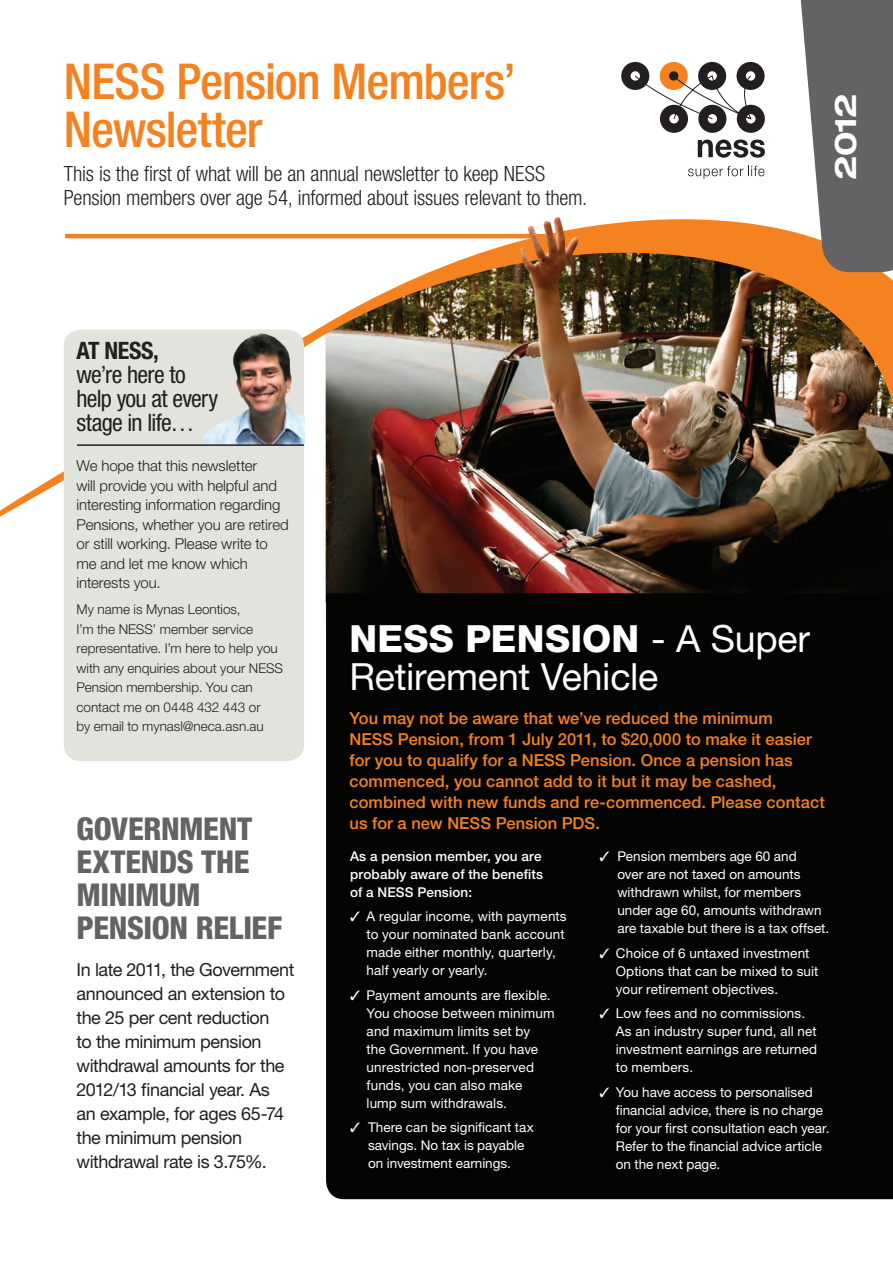
<style>
.page{position:relative;width:893px;height:1263px;background:#fff}
.page>*{position:absolute;margin:0;border:0;box-sizing:border-box;transform-origin:0 0}
.t1{font:500 condensed 49.5px/48px "Helvetica Neue LT Std";letter-spacing:-.02em;color:#f58220}
.t2{font:37.5px/37.5px "Helvetica Neue LT Std";letter-spacing:-.005em;color:#fff}
.t3{font:800 37.5px "Helvetica Neue LT Std";letter-spacing:.005em;color:#fff}
.t4{font:800 condensed 31.5px/33px "Helvetica Neue LT Std";letter-spacing:-.01em;color:#636366}
.t5{font:700 expanded 30px "Helvetica Neue LT Std";color:#fff}
.t6{font:condensed 24px/24px "Helvetica Neue LT Std";letter-spacing:-.03em;color:#231f20}
.t7{font:700 condensed 24px "Helvetica Neue LT Std";letter-spacing:-.015em;color:#231f20}
.t8{font:300 condensed 21px/24px "Helvetica Neue LT Std";letter-spacing:-.01em;color:#231f20}
.t9{font:18px/24px "Helvetica Neue LT Std";letter-spacing:-.025em;color:#231f20}
.t10{font:500 16.5px/21px "Helvetica Neue LT Std";letter-spacing:.005em;color:#f58220}
.t11{font:300 15px/19.5px "Helvetica Neue LT Std";letter-spacing:-.005em;color:#231f20}
.t12{font:13.5px/18px "Helvetica Neue LT Std";letter-spacing:.005em;color:#fff}
.t13{font:300 13.5px/19.5px "Helvetica Neue LT Std";color:#231f20}
.t14{font:500 13.5px/18px "Helvetica Neue LT Std";letter-spacing:.01em;color:#fff;text-align:justify}
.s1{font-weight:800}
</style>
<div class="page">
<svg style="left:0;top:329px;width:326px;height:271px"></svg>
<img style="left:326px;top:408px;width:567px;height:185px">
<div style="left:326px;top:593px;width:567px;height:606px;background:#040503"></div>
<img style="left:257px;top:224px;width:636px;height:184px">
<div style="left:64px;top:330px;width:240px;height:431px;background:#e2e3dd"></div>
<hr style="left:65px;top:234px;width:726px;height:4px;background:#f58220">
<svg style="left:790px;top:0;width:103px;height:272px"></svg>
<svg style="left:698px;top:140px;width:67px;height:18px"></svg>
<div style="left:736px;top:62px;width:29px;height:28px;background:#231f20;border-radius:50%"></div>
<div style="left:746px;top:71px;width:9px;height:10px;background:#fff;border-radius:50%"></div>
<div style="left:698px;top:62px;width:28px;height:28px;background:#231f20;border-radius:50%"></div>
<svg style="left:707px;top:71px;width:10px;height:10px"></svg>
<div style="left:660px;top:62px;width:28px;height:28px;background:#f58220;border-radius:50%"></div>
<div style="left:669px;top:71px;width:9px;height:10px;background:#231f20;border-radius:50%"></div>
<div style="left:621px;top:62px;width:28px;height:28px;background:#231f20;border-radius:50%"></div>
<div style="left:631px;top:71px;width:9px;height:10px;background:#fff;border-radius:50%"></div>
<div style="left:737px;top:105px;width:28px;height:28px;background:#231f20;border-radius:50%"></div>
<div style="left:746px;top:114px;width:9px;height:9px;background:#fff;border-radius:50%"></div>
<div style="left:698px;top:105px;width:28px;height:28px;background:#231f20;border-radius:50%"></div>
<div style="left:708px;top:114px;width:9px;height:9px;background:#fff;border-radius:50%"></div>
<div style="left:660px;top:105px;width:28px;height:28px;background:#231f20;border-radius:50%"></div>
<div style="left:669px;top:114px;width:10px;height:9px;background:#fff;border-radius:50%"></div>
<svg style="left:635px;top:76px;width:116px;height:44px"></svg>
<svg style="left:688px;top:166px;width:77px;height:13px"></svg>
<img style="left:202px;top:333px;width:102px;height:111px">
<hr style="left:77px;top:444px;width:227px;height:2px;background:#231f20">
<img style="left:442px;top:217px;width:311px;height:195px">
<h1 class="t1" style="left:64px;top:57px;width:453px">NESS Pension Members’<br>Newsletter</h1>
<h3 class="t8" style="left:64px;top:161px;width:525px">This is the first of what will be an annual newsletter to keep NESS<br>Pension members over age 54, informed about issues relevant to them.</h3>
<h3 class="t7" style="left:77px;top:336px;width:84px">At NESS,</h3>
<h3 class="t6" style="left:77px;top:363px;width:143px">we’re here to help you at every stage in life…</h3>
<h3 class="t5" style="left:827px;top:180px;width:88px;rotate:-90deg">2012</h3>
<p class="t11" style="left:77px;top:456px;width:214px">We hope that this newsletter<br>will provide you with helpful and interesting information regarding<br>Pensions, whether you are retired or still working. Please write to me and let me know which interests you.</p>
<p class="t13" style="left:77px;top:599px;width:208px">My name is Mynas Leontios,<br>I’m the NESS’ member service representative. I’m here to help you with any enquiries about your NESS<br>Pension membership. You can contact me on 0448 432 443 or<br>by email to mynasl@neca.asn.au</p>
<h3 class="t4" style="left:77px;top:812px;width:207px">GOVERNMENT<br>EXTENDS THE<br>MINIMUM<br>PENSION RELIEF</h3>
<h3 class="t9" style="left:77px;top:957px;width:219px">In late 2011, the Government announced an extension to the 25 per cent reduction<br>to the minimum pension withdrawal amounts for the<br>2012/13 financial year. As<br>an example, for ages 65-74 the minimum pension withdrawal rate is 3.75%.</h3>
<h2 class="t2" style="left:350px;top:620px;width:462px;text-indent:221px"><span class="s1">ION</span> - A Super<br>Retirement Vehicle</h2>
<p class="t10" style="left:350px;top:707px;width:477px">You may not be aware that we’ve reduced the minimum<br>NESS Pension, from 1 July 2011, to $20,000 to make it easier for you to qualify for a NESS Pension. Once a pension has commenced, you cannot add to it but it may be cashed, combined with new funds and re-commenced. Please contact us for a new NESS Pension PDS.</p>
<h2 class="t3" style="left:350px;top:617px;width:150px">NESS PENS</h2>
<p class="t14" style="left:350px;top:847px;width:195px">As a pension member, you are probably aware of the benefits of a NESS Pension:</p>
<p class="t12" style="left:367px;top:907px;width:202px;text-indent:-16px">✓ A regular income, with payments to your nominated bank account made either monthly, quarterly, half yearly or yearly.</p>
<p class="t12" style="left:367px;top:985px;width:190px;text-indent:-16px">✓ Payment amounts are flexible.<br>You choose between minimum and maximum limits set by<br>the Government. If you have unrestricted non-preserved funds, you can also make lump sum withdrawals.</p>
<p class="t12" style="left:368px;top:1118px;width:167px;text-indent:-18px">✓ There can be significant tax savings. No tax is payable on investment earnings.</p>
<p class="t12" style="left:617px;top:847px;width:213px;text-indent:-18px">✓ Pension members age 60 and<br>over are not taxed on amounts withdrawn whilst, for members under age 60, amounts withdrawn are taxable but there is a tax offset.</p>
<p class="t12" style="left:616px;top:944px;width:204px;text-indent:-16px">✓ Choice of 6 untaxed investment<br>Options that can be mixed to suit your retirement objectives.</p>
<p class="t12" style="left:616px;top:1004px;width:203px;text-indent:-16px">✓ Low fees and no commissions.<br>As an industry super fund, all net investment earnings are returned to members.</p>
<p class="t12" style="left:616px;top:1082px;width:215px;text-indent:-16px">✓ You have access to personalised financial advice, there is no charge for your first consultation each year.<br>Refer to the financial advice article on the next page.</p>
</div>
